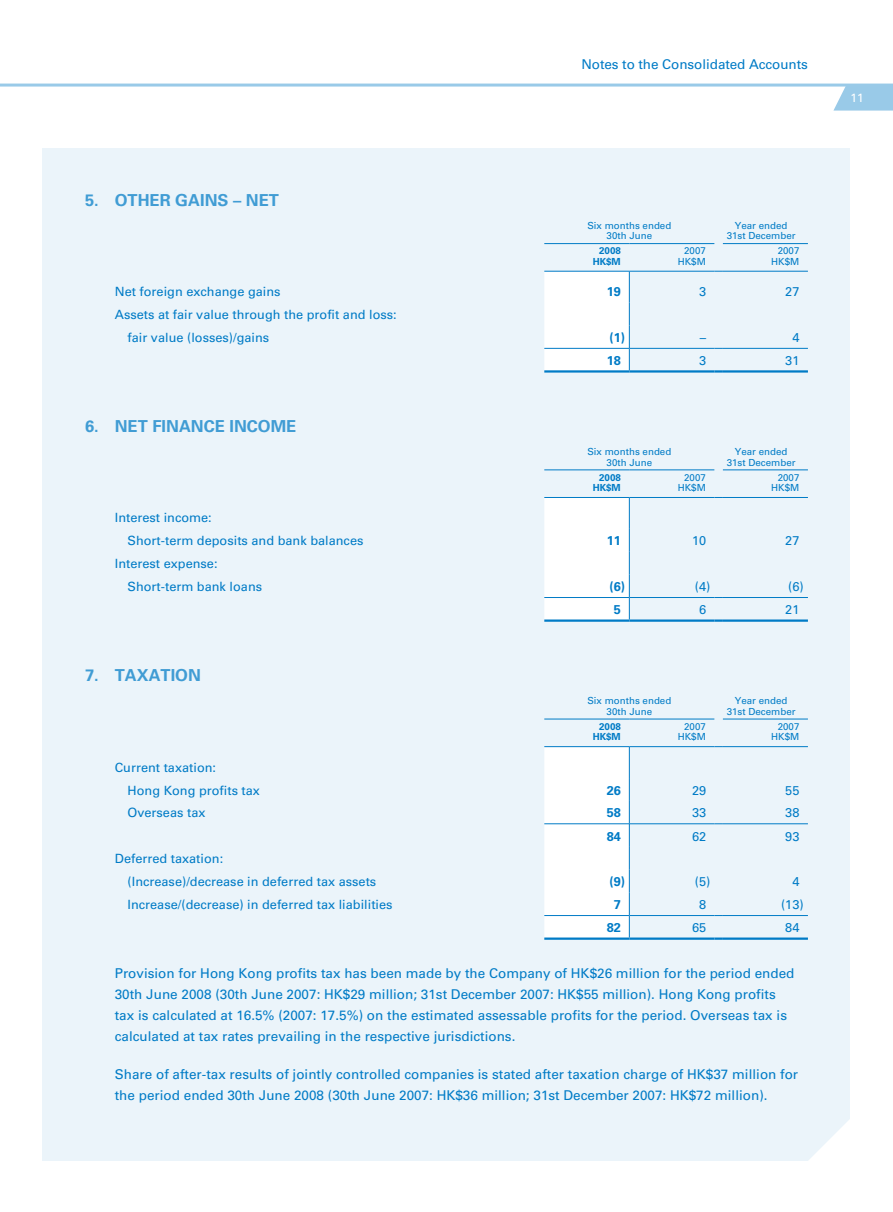
<style>
.page{position:relative;width:893px;height:1212px;background:#fff}
.page>*{position:absolute;margin:0;border:0;box-sizing:border-box;transform-origin:0 0}
.t1{font:700 16.5px "Univers";color:#409cd4}
.t2{font:13.5px/21px "Univers";color:#007bc6}
.t3{font:12.75px/22.8px "Univers";color:#007bc6}
.t4{font:700 12.75px "Univers";color:#007bc6}
.t5{font:12px "Univers";color:#fff}
.t6{font:9.75px/10.5px "Univers";color:#007bc6;text-align:center}
.t7{font:700 9.75px/10.5px "Univers";color:#007bc6;text-align:right}
</style>
<div class="page">
<div style="left:43px;top:149px;width:807px;height:1012px;background:#ebf4fa"></div>
<svg style="left:808px;top:1119px;width:42px;height:42px"></svg>
<svg style="left:833px;top:87px;width:60px;height:24px"></svg>
<hr style="left:0;top:84px;width:893px;height:3px;background:#99cae8">
<hr style="left:544px;top:243px;width:85px;height:1px;background:#007bc6">
<hr style="left:629px;top:243px;width:85px;height:1px;background:#007bc6">
<hr style="left:723px;top:243px;width:85px;height:1px;background:#007bc6">
<hr style="left:630px;top:348px;width:84px;height:1px;background:#007bc6">
<hr style="left:544px;top:370px;width:85px;height:3px;background:#007bc6">
<hr style="left:629px;top:370px;width:85px;height:3px;background:#007bc6">
<hr style="left:723px;top:370px;width:85px;height:3px;background:#007bc6">
<div style="left:544px;top:272px;width:86px;height:99px;background:#fff"></div>
<svg style="left:714px;top:370px;width:9px;height:3px"></svg>
<hr style="left:723px;top:348px;width:85px;height:1px;background:#007bc6">
<hr style="left:544px;top:271px;width:85px;height:1px;background:#007bc6">
<hr style="left:629px;top:271px;width:85px;height:1px;background:#007bc6">
<hr style="left:723px;top:271px;width:85px;height:1px;background:#007bc6">
<hr style="left:544px;top:470px;width:85px;height:1px;background:#007bc6">
<hr style="left:629px;top:470px;width:85px;height:1px;background:#007bc6">
<hr style="left:723px;top:470px;width:85px;height:1px;background:#007bc6">
<hr style="left:630px;top:597px;width:84px;height:1px;background:#007bc6">
<hr style="left:544px;top:619px;width:85px;height:3px;background:#007bc6">
<hr style="left:629px;top:619px;width:85px;height:3px;background:#007bc6">
<hr style="left:723px;top:619px;width:85px;height:3px;background:#007bc6">
<div style="left:544px;top:498px;width:86px;height:123px;background:#fff"></div>
<svg style="left:714px;top:619px;width:9px;height:3px"></svg>
<hr style="left:723px;top:597px;width:85px;height:1px;background:#007bc6">
<hr style="left:544px;top:497px;width:85px;height:1px;background:#007bc6">
<hr style="left:629px;top:497px;width:85px;height:1px;background:#007bc6">
<hr style="left:723px;top:497px;width:85px;height:1px;background:#007bc6">
<hr style="left:544px;top:719px;width:85px;height:1px;background:#007bc6">
<hr style="left:629px;top:719px;width:85px;height:1px;background:#007bc6">
<hr style="left:723px;top:719px;width:85px;height:1px;background:#007bc6">
<hr style="left:630px;top:915px;width:84px;height:1px;background:#007bc6">
<hr style="left:544px;top:937px;width:85px;height:3px;background:#007bc6">
<hr style="left:629px;top:937px;width:85px;height:3px;background:#007bc6">
<hr style="left:723px;top:937px;width:85px;height:3px;background:#007bc6">
<div style="left:544px;top:747px;width:86px;height:192px;background:#fff"></div>
<svg style="left:714px;top:937px;width:9px;height:3px"></svg>
<hr style="left:723px;top:915px;width:85px;height:1px;background:#007bc6">
<hr style="left:544px;top:823px;width:85px;height:1px;background:#007bc6">
<hr style="left:629px;top:823px;width:85px;height:1px;background:#007bc6">
<hr style="left:723px;top:823px;width:85px;height:1px;background:#007bc6">
<hr style="left:544px;top:746px;width:85px;height:1px;background:#007bc6">
<hr style="left:629px;top:746px;width:85px;height:1px;background:#007bc6">
<hr style="left:723px;top:746px;width:85px;height:1px;background:#007bc6">
<p class="t1" style="left:85px;top:190px;width:195px">5. OTHER GAINS – NET</p>
<p class="t2" style="left:581px;top:54px;width:228px">Notes to the Consolidated Accounts</p>
<p class="t6" style="left:587px;top:220px;width:85px">Six months ended<br>30th June</p>
<p class="t6" style="left:727px;top:220px;width:70px">Year ended<br>31 st December</p>
<p class="t7" style="left:593px;top:246px;width:30px">2008<br>HK$M</p>
<p class="t6" style="left:678px;top:246px;width:30px;text-align:right">2007<br>HK$M</p>
<p class="t6" style="left:771px;top:246px;width:30px;text-align:right">2007<br>HK$M</p>
<p class="t3" style="left:115px;top:280px;width:167px">Net foreign exchange gains</p>
<p class="t4" style="left:607px;top:284px;width:16px">19</p>
<p class="t3" style="left:699px;top:280px;width:9px">3</p>
<p class="t3" style="left:785px;top:280px;width:16px">27</p>
<p class="t3" style="left:128px;top:303px;width:271px;text-indent:-13px">Assets at fair value through the profit and loss: fair value (losses)/gains</p>
<p class="t4" style="left:609px;top:330px;width:17px">(1)</p>
<p class="t3" style="left:700px;top:326px;width:8px">–</p>
<p class="t3" style="left:792px;top:326px;width:9px">4</p>
<p class="t4" style="left:607px;top:353px;width:16px">18</p>
<p class="t3" style="left:699px;top:349px;width:9px">3</p>
<p class="t3" style="left:785px;top:349px;width:12px">31</p>
<p class="t1" style="left:85px;top:416px;width:213px">6. N ET FINANCE INCOME</p>
<p class="t3" style="left:128px;top:507px;width:237px;text-indent:-13px">Interest income:<br>Short-term deposits and bank balances</p>
<p class="t3" style="left:128px;top:552px;width:136px;text-indent:-13px">Interest expense:<br>Short-term bank loans</p>
<p class="t1" style="left:85px;top:665px;width:117px">7. TAXATION</p>
<p class="t3" style="left:128px;top:756px;width:134px;text-indent:-13px">Current taxation:<br>Hong Kong profits tax</p>
<p class="t6" style="left:587px;top:446px;width:85px">Six months ended<br>30th June</p>
<p class="t6" style="left:727px;top:446px;width:70px">Year ended<br>31 st December</p>
<p class="t7" style="left:593px;top:472px;width:30px">2008<br>HK$M</p>
<p class="t6" style="left:678px;top:472px;width:30px;text-align:right">2007<br>HK$M</p>
<p class="t6" style="left:771px;top:472px;width:30px;text-align:right">2007<br>HK$M</p>
<p class="t4" style="left:607px;top:533px;width:16px">11</p>
<p class="t3" style="left:692px;top:529px;width:16px">1 0</p>
<p class="t3" style="left:785px;top:529px;width:16px">27</p>
<p class="t4" style="left:609px;top:579px;width:17px">(6)</p>
<p class="t3" style="left:695px;top:575px;width:17px">(4)</p>
<p class="t3" style="left:788px;top:575px;width:17px">(6)</p>
<p class="t4" style="left:614px;top:602px;width:9px">5</p>
<p class="t3" style="left:699px;top:598px;width:9px">6</p>
<p class="t3" style="left:785px;top:598px;width:12px">21</p>
<p class="t6" style="left:587px;top:696px;width:85px">Six months ended<br>30th June</p>
<p class="t6" style="left:727px;top:696px;width:70px">Year ended<br>31 st December</p>
<p class="t7" style="left:593px;top:721px;width:30px">2008<br>HK$M</p>
<p class="t6" style="left:678px;top:721px;width:30px;text-align:right">2007<br>HK$M</p>
<p class="t6" style="left:771px;top:721px;width:30px;text-align:right">2007<br>HK$M</p>
<p class="t4" style="left:607px;top:782px;width:16px">26</p>
<p class="t3" style="left:692px;top:779px;width:16px">29</p>
<p class="t3" style="left:785px;top:779px;width:16px">55</p>
<p class="t3" style="left:128px;top:801px;width:79px">Overseas tax</p>
<p class="t4" style="left:607px;top:805px;width:16px">58</p>
<p class="t3" style="left:692px;top:801px;width:16px">33</p>
<p class="t3" style="left:785px;top:801px;width:16px">38</p>
<p class="t4" style="left:607px;top:828px;width:16px">84</p>
<p class="t3" style="left:692px;top:825px;width:16px">62</p>
<p class="t3" style="left:785px;top:825px;width:16px">93</p>
<p class="t3" style="left:128px;top:847px;width:250px;text-indent:-13px">Deferred taxation:<br>(Increase)/decrease in deferred tax assets</p>
<p class="t4" style="left:609px;top:874px;width:17px">(9)</p>
<p class="t3" style="left:695px;top:870px;width:17px">(5)</p>
<p class="t3" style="left:792px;top:870px;width:9px">4</p>
<p class="t3" style="left:128px;top:893px;width:267px">Increase/(decrease) in deferred tax liabilities</p>
<p class="t4" style="left:614px;top:897px;width:9px">7</p>
<p class="t3" style="left:699px;top:893px;width:9px">8</p>
<p class="t3" style="left:781px;top:893px;width:24px">(1 3)</p>
<p class="t4" style="left:607px;top:920px;width:16px">82</p>
<p class="t3" style="left:692px;top:916px;width:16px">65</p>
<p class="t3" style="left:785px;top:916px;width:16px">84</p>
<p class="t2" style="left:115px;top:962px;width:681px">Provision for Hong Kong profits tax has been made by the Company of HK$26 million for the period ended 30th June 2008 (30th June 2007: HK$29 million; 31 st December 2007: HK$55 million). Hong Kong profits tax is calculated at 1 6.5% (2007: 1 7.5%) on the estimated assessable profits for the period. Overseas tax is calculated at tax rates prevailing in the respective jurisdictions.</p>
<p class="t2" style="left:115px;top:1063px;width:685px">Share of after-tax results of jointly controlled companies is stated after taxation charge of HK$37 million for the period ended 30th June 2008 (30th June 2007: HK$36 million; 31 st December 2007: HK$72 million).</p>
<p class="t5" style="left:850px;top:91px;width:6px">11</p>
</div>
